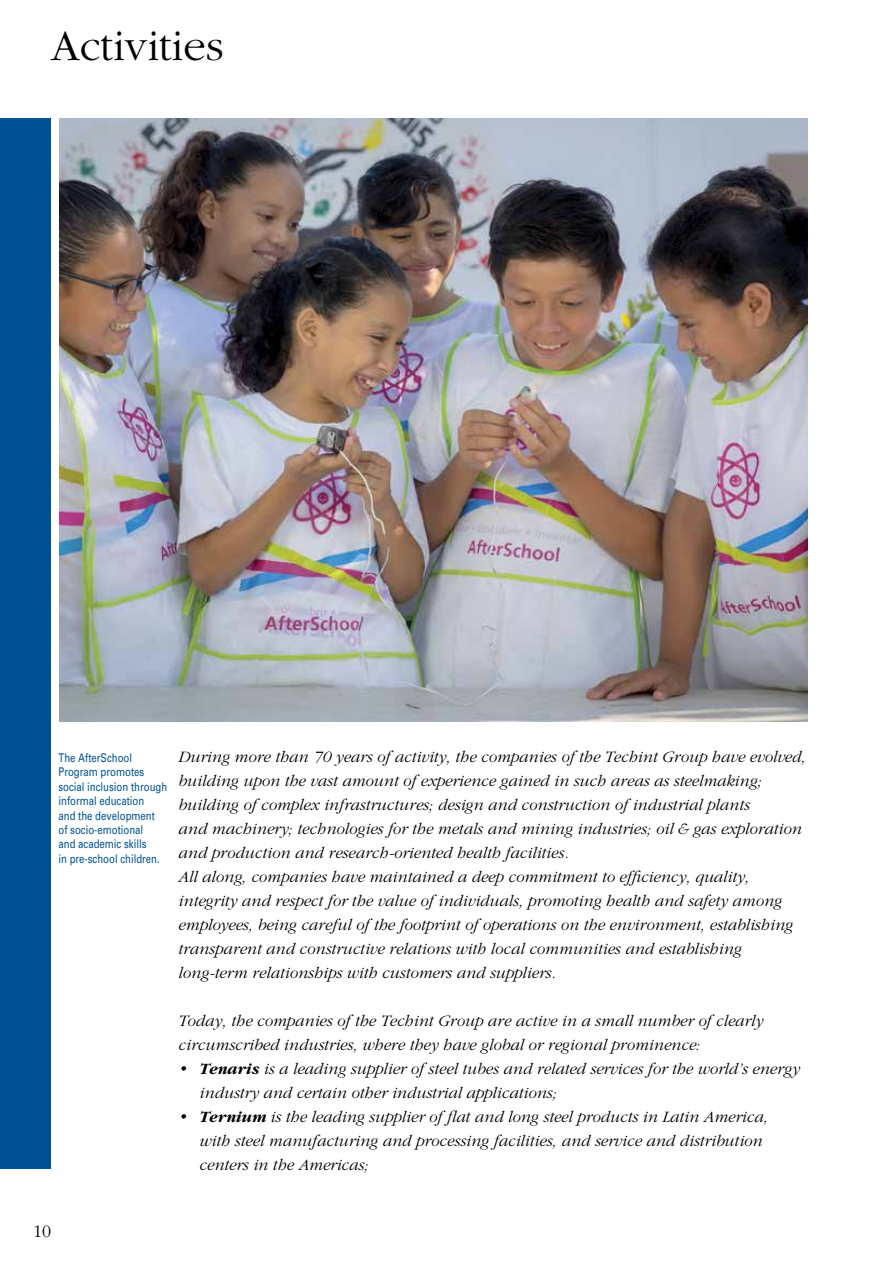
<style>
.page{position:relative;width:893px;height:1263px;background:#fff}
.page>*{position:absolute;margin:0;border:0;box-sizing:border-box;transform-origin:0 0}
.t1{font:300 45px "Garamond";color:#000}
.t2{font:300 18px "Garamond";color:#000}
.t3{font:italic 300 16.5px/24px "Garamond";color:#000}
.t4{font:12px/14.4px "Univers";color:#005295;scale:.8 1}
.s1{font-weight:700}
</style>
<div class="page">
<img style="left:60px;top:119px;width:748px;height:603px">
<div style="left:0;top:119px;width:51px;height:1050px;background:#005295"></div>
<h1 class="t1" style="left:51px;top:22px;width:174px">Activities</h1>
<p class="t4" style="left:58px;top:751px;width:138px">The AfterSchool<br>Program promotes social inclusion through informal education<br>and the development<br>of socio-emotional<br>and academic skills<br>in pre-school children.</p>
<p class="t3" style="left:179px;top:745px;width:629px">During more than 70 years of activity, the companies of the Techint Group have evolved, building upon the vast amount of experience gained in such areas as steelmaking; building of complex infrastructures; design and construction of industrial plants<br>and machinery; technologies for the metals and mining industries; oil &amp; gas exploration and production and research-oriented health facilities.<br>All along, companies have maintained a deep commitment to efficiency, quality, integrity and respect for the value of individuals, promoting health and safety among employees, being careful of the footprint of operations on the environment, establishing transparent and constructive relations with local communities and establishing long-term relationships with customers and suppliers.</p>
<p class="t3" style="left:179px;top:1009px;width:586px">Today, the companies of the Techint Group are active in a small number of clearly circumscribed industries, where they have global or regional prominence:</p>
<p class="t3" style="left:200px;top:1057px;width:602px;text-indent:-21px"><span class="s1">• Tenaris</span> is a leading supplier of steel tubes and related services for the world’s energy industry and certain other industrial applications;</p>
<p class="t3" style="left:200px;top:1105px;width:570px;text-indent:-21px"><span class="s1">• Ternium</span> is the leading supplier of flat and long steel products in Latin America, with steel manufacturing and processing facilities, and service and distribution centers in the Americas;</p>
<p class="t2" style="left:33px;top:1222px;width:19px">10</p>
</div>
